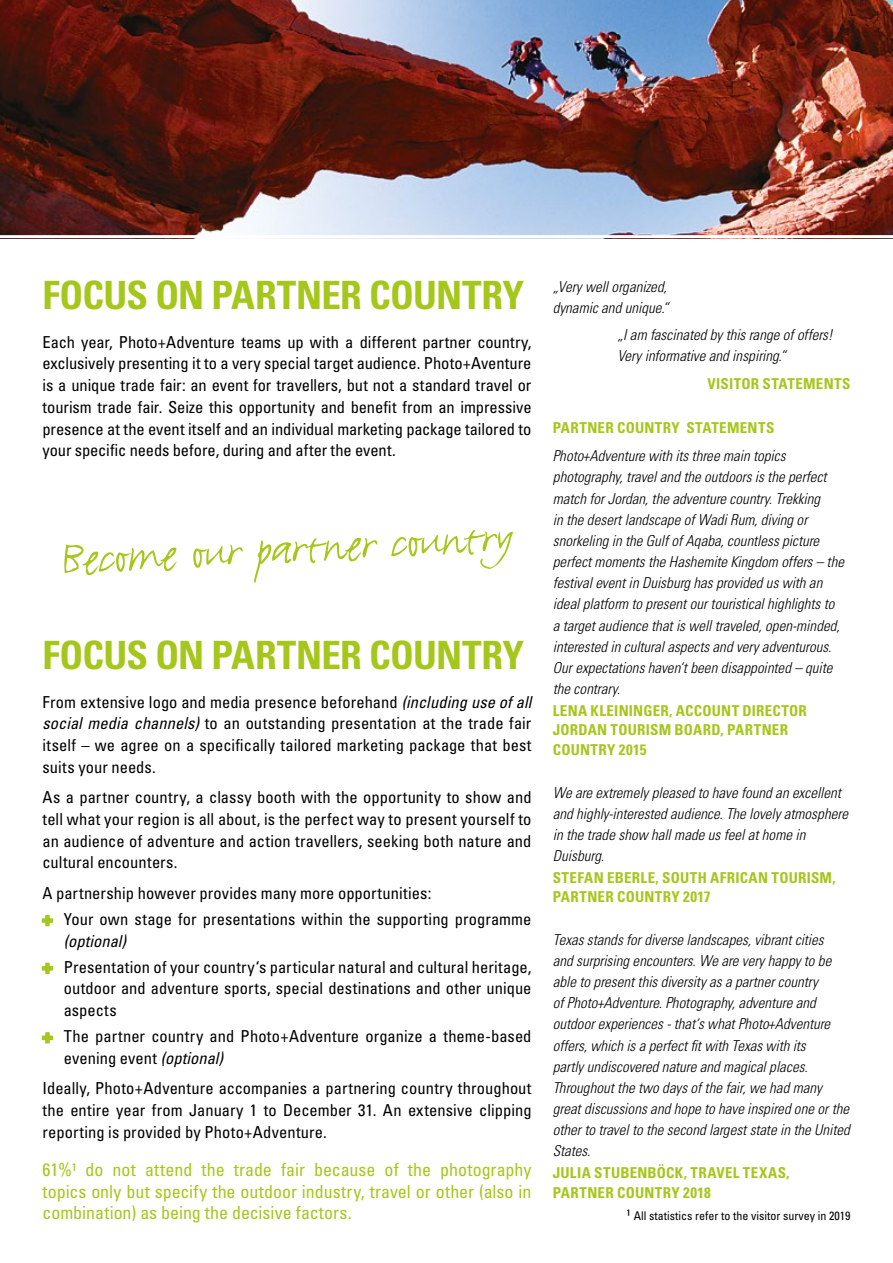
<style>
.page{position:relative;width:893px;height:1263px;background:#fff}
.page>*{position:absolute;margin:0;border:0;box-sizing:border-box;transform-origin:0 0}
.t1{font:500 52.5px "FF Justlefthand";color:#a5c61b}
.t2{font:700 condensed 39px "Univers LT Std";letter-spacing:-.015em;color:#a5c61b}
.t3{font:condensed 18px/21.6px "Univers LT Std";color:#a5c61b;text-align:justify}
.t4{font:condensed 16.5px/21.8px "Univers LT Std";letter-spacing:.005em;color:#000;text-align:justify}
.t5{font:italic 300 condensed 15px/21.1px "Univers LT Std";color:#000}
.t6{font:700 condensed 15px/19.6px "Univers LT Std";letter-spacing:.02em;color:#a5c61b}
.t7{font:condensed 12px "Univers LT Std";color:#000}
.s1{font-style:italic}
.s2{font-stretch:expanded;color:#a5c61b}
.s3{font-size:15px}
</style>
<div class="page">
<svg style="left:41px;top:914px;width:13px;height:13px"></svg>
<svg style="left:41px;top:962px;width:13px;height:12px"></svg>
<svg style="left:41px;top:1032px;width:13px;height:12px"></svg>
<img style="left:0;top:0;width:893px;height:236px">
<h2 class="t2" style="left:43px;top:271px;width:483px">FOCUS ON PARTNER COUNTRY</h2>
<p class="t4" style="left:43px;top:331px;width:491px">Each year, Photo+Adventure teams up with a different partner country, exclusively presenting it to a very special target audience. Photo+Aventure is a unique trade fair: an event for travellers, but not a standard travel or tourism trade fair. Seize this opportunity and benefit from an impressive presence at the event itself and an individual marketing package tailored to your specific needs before, during and after the event.</p>
<h1 class="t1" style="left:59px;top:530px;width:455px;rotate:-3deg">Become our partner country</h1>
<h2 class="t2" style="left:43px;top:631px;width:483px">FOCUS ON PARTNER COUNTRY</h2>
<p class="t4" style="left:43px;top:691px;width:490px">From extensive logo and media presence beforehand <span class="s1">(including use of all social media channels)</span> to an outstanding presentation at the trade fair itself – we agree on a specifically tailored marketing package that best suits your needs.</p>
<p class="t4" style="left:43px;top:786px;width:491px">As a partner country, a classy booth with the opportunity to show and tell what your region is all about, is the perfect way to present yourself to an audience of adventure and action travellers, seeking both nature and cultural encounters.</p>
<p class="t4" style="left:43px;top:880px;width:490px;line-height:26px">A partnership however provides many more opportunities:<br><span class="s2">+</span> Your own stage for presentations within the supporting programme</p>
<p class="t4" style="left:43px;top:927px;width:491px;line-height:26px;text-indent:21px"><span class="s1">(optional)<br></span><span class="s2">+</span> Presentation of your country‘s particular natural and cultural heritage,</p>
<p class="t4" style="left:64px;top:977px;width:469px">outdoor and adventure sports, special destinations and other unique aspects</p>
<p class="t4" style="left:64px;top:1025px;width:469px;text-indent:-21px"><span class="s2">+</span> The partner country and Photo+Adventure organize a theme-based evening event <span class="s1">(optional)</span></p>
<p class="t4" style="left:43px;top:1077px;width:491px">Ideally, Photo+Adventure accompanies a partnering country throughout the entire year from January 1 to December 31. An extensive clipping reporting is provided by Photo+Adventure.</p>
<p class="t3" style="left:43px;top:1159px;width:490px">61%1 do not attend the trade fair because of the photography topics only but specify the outdoor industry, travel or other (also in combination) as being the decisive factors.</p>
<p class="t5" style="left:553px;top:276px;width:117px">„Very well organized, dynamic and unique.“</p>
<p class="t5" style="left:617px;top:325px;width:217px">„I am fascinated by this range of offers!<br>Very informative and inspiring.“</p>
<p class="t6" style="left:707px;top:374px;width:145px">VISITOR STATEMENTS</p>
<p class="t6" style="left:553px;top:418px;width:223px">PARTNER COUNTRY STATEMENTS</p>
<p class="t5" style="left:553px;top:446px;width:293px">Photo+Adventure with its three main topics photography, travel and the outdoors is the perfect match for Jordan, the adventure country. Trekking<br>in the desert landscape of Wadi Rum, diving or snorkeling in the Gulf of Aqaba, countless picture perfect moments the Hashemite Kingdom offers – the festival event in Duisburg has provided us with an ideal platform to present our touristical highlights to a target audience that is well traveled, open-minded, interested in cultural aspects and very adventurous.<br>Our expectations haven‘t been disappointed – quite the contrary.</p>
<p class="t6" style="left:553px;top:700px;width:256px">LENA KLEININGER, ACCOUNT DIRECTOR<br>JORDAN TOURISM BOARD, PARTNER<br>COUNTRY 2015</p>
<p class="t5" style="left:553px;top:782px;width:297px">We are extremely pleased to have found an excellent and highly-interested audience. The lovely atmosphere in the trade show hall made us feel at home in Duisburg.</p>
<p class="t6" style="left:553px;top:867px;width:284px">STEFAN EBERLE, SOUTH AFRICAN TOURISM,<br>PARTNER COUNTRY 2017</p>
<p class="t5" style="left:553px;top:929px;width:299px">Texas stands for diverse landscapes, vibrant cities<br>and surprising encounters. We are very happy to be able to present this diversity as a partner country<br>of Photo+Adventure. Photography, adventure and outdoor experiences - that‘s what Photo+Adventure offers, which is a perfect fit with Texas with its<br>partly undiscovered nature and magical places.<br>Throughout the two days of the fair, we had many great discussions and hope to have inspired one or the other to travel to the second largest state in the United States.</p>
<p class="t6" style="left:553px;top:1163px;width:238px">JULIA STUBENBÖCK, TRAVEL TEXAS,<br>PARTNER COUNTRY 2018</p>
<p class="t7" style="left:627px;top:1208px;width:225px"><span class="s3">1</span> All statistics refer to the visitor survey in 2019</p>
</div>
